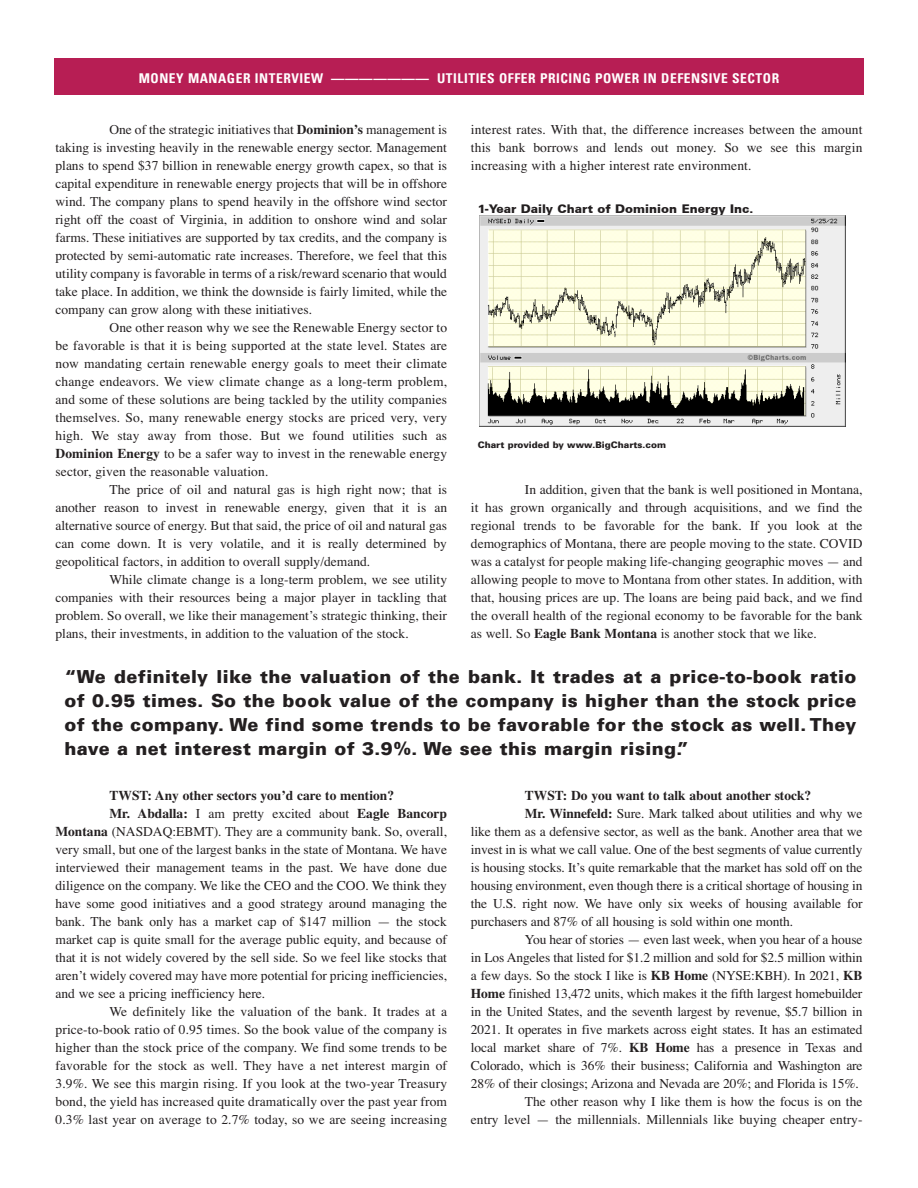
<style>
.page{position:relative;width:918px;height:1188px;background:#fff}
.page>*{position:absolute;margin:0;border:0;box-sizing:border-box;transform-origin:0 0}
.pullquote{font:900 18px/24px "Univers LT";letter-spacing:.02em;color:#231f20;text-align:justify}
.Body_Text{font:13.5px/18px "Times";color:#231f20;text-align:justify}
.Body_Text-2{font:700 13.5px "Times";color:#231f20}
.t1{font:700 condensed 13.5px "Univers LT";letter-spacing:.04em;color:#fff}
.t2{font:900 12px "Univers CE";color:#231f20}
.t3{font:900 9px "Univers LT";color:#231f20}
.s1{font-weight:700}
</style>
<div class="page">
<div style="left:54px;top:58px;width:810px;height:36px;background:#b71e54"></div>
<img style="left:480px;top:215px;width:365px;height:212px">
<p class="t1" style="left:139px;top:70px;width:642px">MONEY MANAGER INTERVIEW ——————— UTILITIES OFFER PRICING POWER IN DEFENSIVE SECTOR</p>
<p class="Body_Text" style="left:56px;top:121px;width:393px;text-indent:54px">One of the strategic initiatives that <span class="s1">Dominion’s</span> management is taking is investing heavily in the renewable energy sector. Management plans to spend $37 billion in renewable energy growth capex, so that is capital expenditure in renewable energy projects that will be in offshore wind. The company plans to spend heavily in the offshore wind sector right off the coast of Virginia, in addition to onshore wind and solar farms. These initiatives are supported by tax credits, and the company is protected by semi-automatic rate increases. Therefore, we feel that this utility company is favorable in terms of a risk/reward scenario that would take place. In addition, we think the downside is fairly limited, while the company can grow along with these initiatives.</p>
<p class="Body_Text" style="left:56px;top:319px;width:393px;text-indent:54px">One other reason why we see the Renewable Energy sector to be favorable is that it is being supported at the state level. States are now mandating certain renewable energy goals to meet their climate change endeavors. We view climate change as a long-term problem, and some of these solutions are being tackled by the utility companies themselves. So, many renewable energy stocks are priced very, very high. We stay away from those. But we found utilities such as <span class="s1">Dominion Energy</span> to be a safer way to invest in the renewable energy sector, given the reasonable valuation.</p>
<p class="Body_Text" style="left:56px;top:481px;width:393px;text-indent:54px">The price of oil and natural gas is high right now; that is another reason to invest in renewable energy, given that it is an alternative source of energy. But that said, the price of oil and natural gas can come down. It is very volatile, and it is really determined by geopolitical factors, in addition to overall supply/demand.</p>
<p class="Body_Text" style="left:56px;top:571px;width:393px;text-indent:54px">While climate change is a long-term problem, we see utility companies with their resources being a major player in tackling that problem. So overall, we like their management’s strategic thinking, their plans, their investments, in addition to the valuation of the stock.</p>
<p class="Body_Text" style="left:471px;top:121px;width:393px">interest rates. With that, the difference increases between the amount this bank borrows and lends out money. So we see this margin increasing with a higher interest rate environment.</p>
<p class="t2" style="left:478px;top:201px;width:277px">1-Year Daily Chart of Dominion Energy Inc.</p>
<p class="t3" style="left:478px;top:440px;width:190px">Chart provided by www.BigCharts.com</p>
<p class="Body_Text" style="left:471px;top:481px;width:393px;text-indent:54px">In addition, given that the bank is well positioned in Montana, it has grown organically and through acquisitions, and we find the regional trends to be favorable for the bank. If you look at the demographics of Montana, there are people moving to the state. COVID was a catalyst for people making life-changing geographic moves — and allowing people to move to Montana from other states. In addition, with that, housing prices are up. The loans are being paid back, and we find the overall health of the regional economy to be favorable for the bank as well. So <span class="s1">Eagle Bank Montana</span> is another stock that we like.</p>
<p class="pullquote" style="left:64px;top:664px;width:794px">“We definitely like the valuation of the bank. It trades at a price-to-book ratio of 0.95 times. So the book value of the company is higher than the stock price of the company. We find some trends to be favorable for the stock as well. They have a net interest margin of 3.9%. We see this margin rising.”</p>
<p class="Body_Text-2" style="left:110px;top:786px;width:286px">TWST: Any other sectors you’d care to mention?</p>
<p class="Body_Text" style="left:56px;top:805px;width:393px;text-indent:54px"><span class="s1">Mr. Abdalla:</span> I am pretty excited about <span class="s1">Eagle Bancorp Montana</span> (NASDAQ:EBMT). They are a community bank. So, overall, very small, but one of the largest banks in the state of Montana. We have interviewed their management teams in the past. We have done due diligence on the company. We like the CEO and the COO. We think they have some good initiatives and a good strategy around managing the bank. The bank only has a market cap of $147 million — the stock market cap is quite small for the average public equity, and because of that it is not widely covered by the sell side. So we feel like stocks that aren’t widely covered may have more potential for pricing inefficiencies, and we see a pricing inefficiency here.</p>
<p class="Body_Text" style="left:56px;top:1003px;width:393px;text-indent:54px">We definitely like the valuation of the bank. It trades at a price-to-book ratio of 0.95 times. So the book value of the company is higher than the stock price of the company. We find some trends to be favorable for the stock as well. They have a net interest margin of 3.9%. We see this margin rising. If you look at the two-year Treasury bond, the yield has increased quite dramatically over the past year from 0.3% last year on average to 2.7% today, so we are seeing increasing</p>
<p class="Body_Text-2" style="left:525px;top:786px;width:288px">TWST: Do you want to talk about another stock?</p>
<p class="Body_Text" style="left:471px;top:805px;width:393px;text-indent:54px"><span class="s1">Mr. Winnefeld:</span> Sure. Mark talked about utilities and why we like them as a defensive sector, as well as the bank. Another area that we invest in is what we call value. One of the best segments of value currently is housing stocks. It’s quite remarkable that the market has sold off on the housing environment, even though there is a critical shortage of housing in the U.S. right now. We have only six weeks of housing available for purchasers and 87% of all housing is sold within one month.</p>
<p class="Body_Text" style="left:471px;top:931px;width:393px;text-indent:54px">You hear of stories — even last week, when you hear of a house in Los Angeles that listed for $1.2 million and sold for $2.5 million within a few days. So the stock I like is <span class="s1">KB Home</span> (NYSE:KBH). In 2021, <span class="s1">KB Home</span> finished 13,472 units, which makes it the fifth largest homebuilder in the United States, and the seventh largest by revenue, $5.7 billion in 2021. It operates in five markets across eight states. It has an estimated local market share of 7%. <span class="s1">KB Home</span> has a presence in Texas and Colorado, which is 36% their business; California and Washington are 28% of their closings; Arizona and Nevada are 20%; and Florida is 15%.</p>
<p class="Body_Text" style="left:471px;top:1093px;width:393px;text-align:right">The other reason why I like them is how the focus is on the<br>entry level — the millennials. Millennials like buying cheaper entry-</p>
</div>
